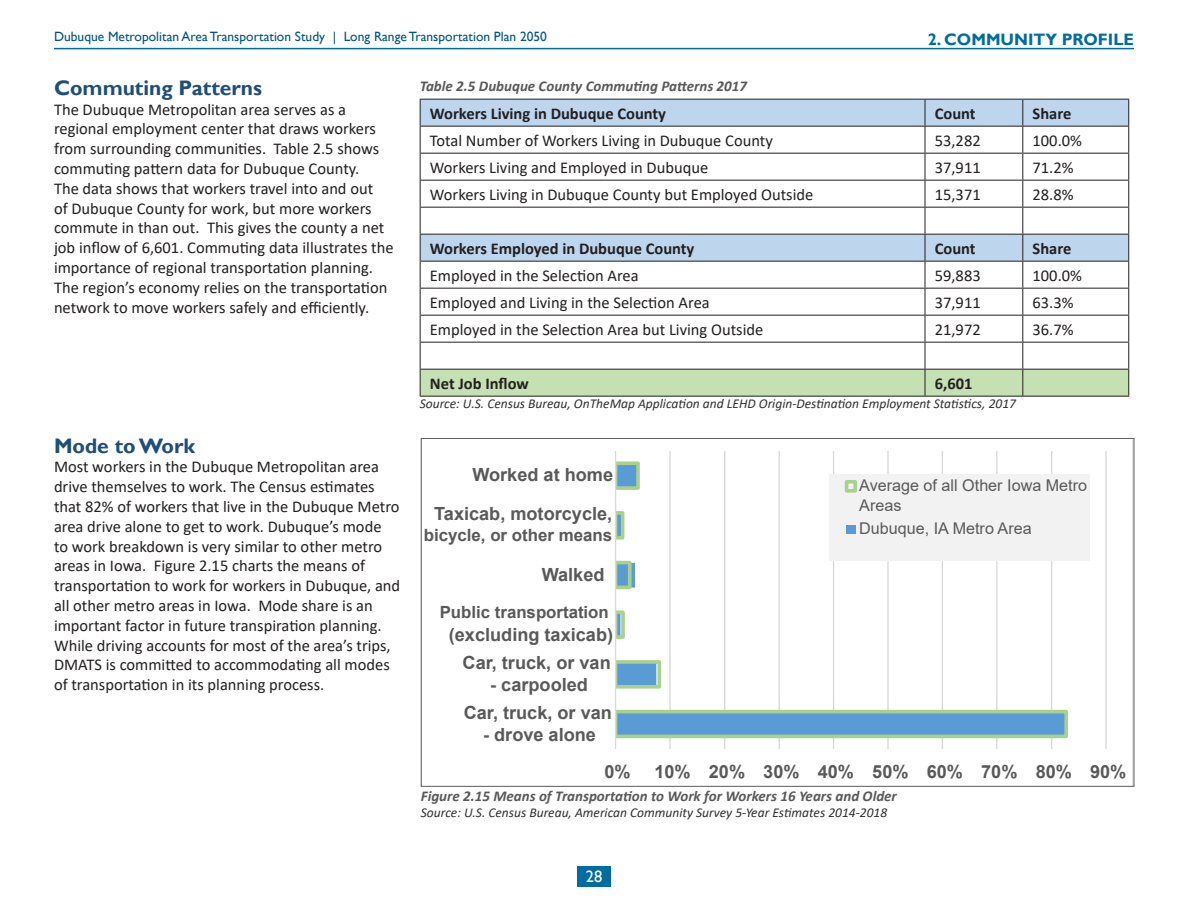
<style>
.page{position:relative;width:1188px;height:918px;background:#fff}
.page>*{position:absolute;margin:0;border:0;box-sizing:border-box;transform-origin:0 0}
.Heading_1{font:700 21px "Gill Sans";color:#1f4e79}
.t1{font:700 18.15px "Arial";color:#595959}
.t2{font:700 16.95px "Arial";color:#595959}
.t3{font:700 16.8px "Arial";color:#595959}
.t4{font:16.5px/19.8px "Calibri";color:#231f20}
.t5{font:700 16.5px "Calibri";color:#231f20}
.t6{font:700 16.5px "Gill Sans";color:#016ca0}
.t7{font:16.5px "Gill Sans";color:#fff}
.t8{font:16.2px/19.6px "Arial";color:#595959}
.t9{font:italic 700 15px "Calibri";color:#595959}
.Source{font:italic 13.5px "Calibri";color:#312f30}
.t10{font:13.5px "Gill Sans";color:#005581}
</style>
<div class="page">
<div style="left:577px;top:866px;width:34px;height:20px;background:#016ca0"></div>
<hr style="left:54px;top:48px;width:1080px;height:1px;background:#016ca0">
<hr style="left:420px;top:99px;width:505px;height:1px;background:#231f20">
<hr style="left:925px;top:99px;width:98px;height:1px;background:#231f20">
<hr style="left:1023px;top:99px;width:106px;height:1px;background:#231f20">
<hr style="left:420px;top:396px;width:505px;height:1px;background:#231f20">
<hr style="left:925px;top:396px;width:98px;height:1px;background:#231f20">
<hr style="left:1023px;top:396px;width:106px;height:1px;background:#231f20">
<svg style="left:420px;top:100px;width:709px;height:296px"></svg>
<svg style="left:615px;top:451px;width:492px;height:298px"></svg>
<p class="t10" style="left:54px;top:29px;width:495px">Dubuque Metropolitan Area Transportation Study | Long Range Transportation Plan 2050</p>
<p class="t6" style="left:928px;top:29px;width:208px">2. COMMUNITY PROFILE</p>
<p class="Heading_1" style="left:54px;top:75px;width:210px">Commuting Patterns</p>
<p class="t4" style="left:54px;top:99px;width:341px">The Dubuque Metropolitan area serves as a regional employment center that draws workers from surrounding communities. Table 2.5 shows commuting pattern data for Dubuque County.<br>The data shows that workers travel into and out<br>of Dubuque County for work, but more workers commute in than out. This gives the county a net job inflow of 6,601. Commuting data illustrates the importance of regional transportation planning.<br>The region’s economy relies on the transportation network to move workers safely and efficiently.</p>
<p class="t9" style="left:420px;top:76px;width:329px">Table 2.5 Dubuque County Commuting Patterns 2017</p>
<p class="t5" style="left:430px;top:102px;width:238px">Workers Living in Dubuque County</p>
<p class="t5" style="left:935px;top:102px;width:42px">Count</p>
<p class="t5" style="left:1033px;top:102px;width:40px">Share</p>
<p class="t4" style="left:430px;top:130px;width:345px">Total Number of Workers Living in Dubuque County</p>
<p class="t4" style="left:935px;top:130px;width:47px">53,282</p>
<p class="t4" style="left:1033px;top:130px;width:51px">100.0%</p>
<p class="t4" style="left:430px;top:157px;width:280px">Workers Living and Employed in Dubuque</p>
<p class="t4" style="left:935px;top:157px;width:47px">37,911</p>
<p class="t4" style="left:1033px;top:157px;width:43px">71.2%</p>
<p class="t4" style="left:430px;top:184px;width:385px">Workers Living in Dubuque County but Employed Outside</p>
<p class="t4" style="left:935px;top:184px;width:47px">15,371</p>
<p class="t4" style="left:1033px;top:184px;width:43px">28.8%</p>
<p class="t5" style="left:430px;top:237px;width:266px">Workers Employed in Dubuque County</p>
<p class="t5" style="left:935px;top:237px;width:42px">Count</p>
<p class="t5" style="left:1033px;top:237px;width:40px">Share</p>
<p class="t4" style="left:430px;top:265px;width:210px">Employed in the Selection Area</p>
<p class="t4" style="left:935px;top:265px;width:47px">59,883</p>
<p class="t4" style="left:1033px;top:265px;width:51px">100.0%</p>
<p class="t4" style="left:430px;top:292px;width:281px">Employed and Living in the Selection Area</p>
<p class="t4" style="left:935px;top:292px;width:47px">37,911</p>
<p class="t4" style="left:1033px;top:292px;width:43px">63.3%</p>
<p class="t4" style="left:430px;top:319px;width:335px">Employed in the Selection Area but Living Outside</p>
<p class="t4" style="left:935px;top:319px;width:47px">21,972</p>
<p class="t4" style="left:1033px;top:319px;width:43px">36.7%</p>
<p class="t5" style="left:430px;top:372px;width:100px">Net Job Inflow</p>
<p class="t5" style="left:935px;top:372px;width:39px">6,601</p>
<p class="Heading_1" style="left:54px;top:433px;width:143px">Mode to Work</p>
<p class="t4" style="left:54px;top:457px;width:348px">Most workers in the Dubuque Metropolitan area drive themselves to work. The Census estimates that 82% of workers that live in the Dubuque Metro area drive alone to get to work. Dubuque’s mode<br>to work breakdown is very similar to other metro areas in Iowa. Figure 2.15 charts the means of transportation to work for workers in Dubuque, and all other metro areas in Iowa. Mode share is an important factor in future transpiration planning.<br>While driving accounts for most of the area’s trips, DMATS is committed to accommodating all modes of transportation in its planning process.</p>
<p class="Source" style="left:420px;top:395px;width:598px">Source: U.S. Census Bureau, OnTheMap Application and LEHD Origin-Destination Employment Statistics, 2017</p>
<p class="t1" style="left:472px;top:462px;width:142px">Worked at home</p>
<p class="t1" style="left:434px;top:501px;width:180px">Taxicab, motorcycle,</p>
<p class="t2" style="left:424px;top:523px;width:190px">bicycle, or other means</p>
<p class="t1" style="left:542px;top:561px;width:64px">Walked</p>
<p class="t3" style="left:440px;top:600px;width:171px">Public transportation</p>
<p class="t1" style="left:449px;top:622px;width:166px">(excluding taxicab)</p>
<p class="t1" style="left:463px;top:650px;width:150px">Car, truck, or van</p>
<p class="t1" style="left:490px;top:672px;width:99px">- carpooled</p>
<p class="t1" style="left:464px;top:699px;width:150px">Car, truck, or van</p>
<p class="t1" style="left:483px;top:721px;width:114px">- drove alone</p>
<p class="t8" style="left:859px;top:475px;width:229px">Average of all Other Iowa Metro<br>Areas</p>
<p class="t8" style="left:859px;top:519px;width:174px">Dubuque, IA Metro Area</p>
<p class="t1" style="left:604px;top:758px;width:28px">0%</p>
<p class="t1" style="left:654px;top:758px;width:474px">10% 20% 30% 40% 50% 60% 70% 80% 90%</p>
<p class="t9" style="left:421px;top:785px;width:478px">Figure 2.15 Means of Transportation to Work for Workers 16 Years and Older</p>
<p class="Source" style="left:421px;top:803px;width:468px">Source: U.S. Census Bureau, American Community Survey 5-Year Estimates 2014-2018</p>
<p class="t7" style="left:586px;top:867px;width:18px">28</p>
</div>
